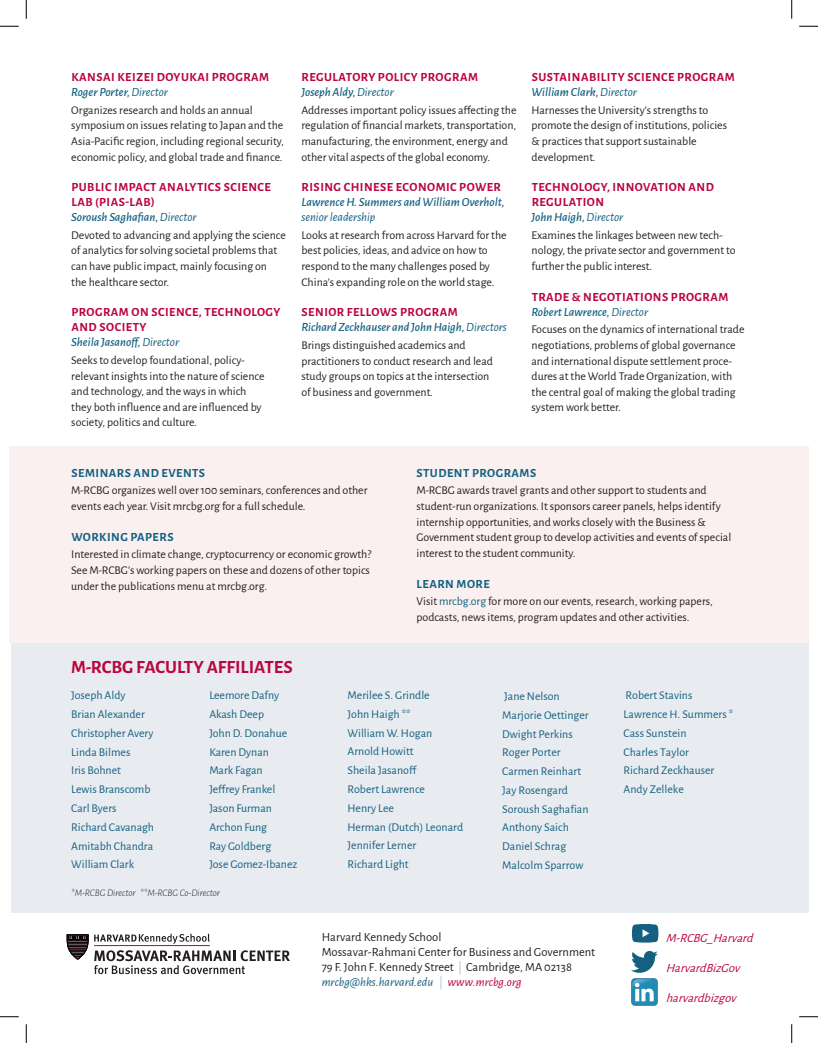
<style>
.page{position:relative;width:818px;height:1043px;background:#fff}
.page>*{position:absolute;margin:0;border:0;box-sizing:border-box;transform-origin:0 0}
.t1{font:700 18.75px "Alegreya Sans";color:#ba053d}
.t2{font:700 12.5px/15px "Alegreya Sans";letter-spacing:.04em;color:#ba053d}
.t3{font:12.5px/15px "Alegreya Sans";color:#231f20}
.t4{font:italic 500 12.5px/15px "Alegreya Sans";color:#136081}
.t5{font:700 12.5px "Alegreya Sans";letter-spacing:.04em;color:#136081}
.t6{font:italic 12.5px "Alegreya Sans";color:#ba053d}
.t7{font:italic 12.5px "Alegreya Sans";color:#136081}
.t8{font:11.88px/15.6px "Alegreya Sans";color:#231f20}
.t9{font:11.88px/18.8px "Alegreya Sans";color:#136081}
.t10{font:italic 300 10px "Alegreya Sans";color:#231f20}
.s1{font-weight:500;font-style:italic;color:#136081}
.s2{font-weight:400;font-style:italic;color:#136081}
.s3{font-weight:700;font-style:normal;color:#ba053d}
.s4{font-weight:400}
.s5{color:#136081}
.s6{color:#b0bccc}
.s7{font-style:italic;color:#136081}
.s8{font-style:italic;color:#ba053d}
</style>
<div class="page">
<div style="left:11px;top:642px;width:797px;height:270px;background:#e8ebef"></div>
<div style="left:9px;top:446px;width:799px;height:196px;background:#faf0ef"></div>
<svg style="left:67px;top:933px;width:223px;height:41px"></svg>
<svg style="left:632px;top:924px;width:26px;height:18px"></svg>
<svg style="left:631px;top:950px;width:26px;height:22px"></svg>
<svg style="left:0;top:25px;width:19px;height:2px"></svg>
<svg style="left:799px;top:25px;width:19px;height:2px"></svg>
<svg style="left:0;top:1016px;width:19px;height:1px"></svg>
<svg style="left:799px;top:1016px;width:19px;height:1px"></svg>
<svg style="left:25px;top:0;width:2px;height:19px"></svg>
<svg style="left:25px;top:1024px;width:2px;height:18px"></svg>
<svg style="left:791px;top:0;width:1px;height:19px"></svg>
<svg style="left:791px;top:1024px;width:1px;height:18px"></svg>
<img style="left:631px;top:978px;width:27px;height:28px">
<p class="t2" style="left:71px;top:69px;width:199px">KANSAI KEIZEI DOYUKAI PROGRAM<br><span class="s1">Roger Porter,</span> <span class="s2">Director</span></p>
<p class="t8" style="left:71px;top:101px;width:214px">Organizes research and holds an annual symposium on issues relating to Japan and the Asia-Pacific region, including regional security, economic policy, and global trade and finance.</p>
<p class="t2" style="left:71px;top:179px;width:201px">PUBLIC IMPACT ANALYTICS SCIENCE<br>LAB (PIAS-LAB)<br><span class="s1">Soroush Saghafian,</span> <span class="s2">Director</span></p>
<p class="t8" style="left:71px;top:226px;width:216px">Devoted to advancing and applying the science of analytics for solving societal problems that can have public impact, mainly focusing on<br>the healthcare sector.</p>
<p class="t2" style="left:71px;top:304px;width:211px">PROGRAM ON SCIENCE, TECHNOLOGY<br>AND SOCIETY<br><span class="s1">Sheila Jasanoff,</span> <span class="s2">Director</span></p>
<p class="t8" style="left:71px;top:351px;width:195px">Seeks to develop foundational, policy&shy;relevant insights into the nature of science and technology, and the ways in which they both influence and are influenced by society, politics and culture.</p>
<p class="t2" style="left:301px;top:69px;width:178px">REGULATORY POLICY PROGRAM<br><span class="s1">Joseph Aldy,</span> <span class="s2">Director</span></p>
<p class="t8" style="left:301px;top:101px;width:217px">Addresses important policy issues affecting the regulation of financial markets, transportation, manufacturing, the environment, energy and other vital aspects of the global economy.</p>
<p class="t2" style="left:301px;top:179px;width:201px">RISING CHINESE ECONOMIC POWER</p>
<p class="t4" style="left:301px;top:194px;width:205px">Lawrence H. Summers and William Overholt,</p>
<p class="t7" style="left:301px;top:209px;width:75px">senior leadership</p>
<p class="t8" style="left:301px;top:226px;width:207px">Looks at research from across Harvard for the best policies, ideas, and advice on how to respond to the many challenges posed by China’s expanding role on the world stage.</p>
<p class="t4" style="left:301px;top:304px;width:207px"><span class="s3">SENIOR FELLOWS PROGRAM<br></span>Richard Zeckhauser and John Haigh, <span class="s4">Directors</span></p>
<p class="t8" style="left:301px;top:336px;width:193px">Brings distinguished academics and practitioners to conduct research and lead study groups on topics at the intersection of business and government.</p>
<p class="t2" style="left:531px;top:69px;width:205px">SUSTAINABILITY SCIENCE PROGRAM<br><span class="s1">William Clark,</span> <span class="s2">Director</span></p>
<p class="t8" style="left:531px;top:101px;width:197px">Harnesses the University’s strengths to promote the design of institutions, policies &amp; practices that support sustainable development.</p>
<p class="t2" style="left:531px;top:179px;width:184px">TECHNOLOGY, INNOVATION AND<br>REGULATION<br><span class="s1">John Haigh,</span> <span class="s2">Director</span></p>
<p class="t8" style="left:531px;top:226px;width:205px">Examines the linkages between new tech&shy;nology, the private sector and government to further the public interest.</p>
<p class="t2" style="left:531px;top:288px;width:198px">TRADE &amp; NEGOTIATIONS PROGRAM<br><span class="s1">Robert Lawrence,</span> <span class="s2">Director</span></p>
<p class="t8" style="left:531px;top:321px;width:214px">Focuses on the dynamics of international trade negotiations, problems of global governance and international dispute settlement proce&shy;dures at the World Trade Organization, with the central goal of making the global trading system work better.</p>
<p class="t5" style="left:71px;top:464px;width:135px">SEMINARS AND EVENTS</p>
<p class="t8" style="left:71px;top:482px;width:298px">M-RCBG organizes well over 100 seminars, conferences and other events each year. Visit mrcbg.org for a full schedule.</p>
<p class="t5" style="left:71px;top:527px;width:104px">WORKING PAPERS</p>
<p class="t8" style="left:71px;top:546px;width:301px;text-align:justify">Interested in climate change, cryptocurrency or economic growth?<br>See M-RCBG’s working papers on these and dozens of other topics under the publications menu at mrcbg.org.</p>
<p class="t5" style="left:416px;top:464px;width:121px">STUDENT PROGRAMS</p>
<p class="t8" style="left:416px;top:482px;width:316px">M-RCBG awards travel grants and other support to students and student-run organizations. It sponsors career panels, helps identify internship opportunities, and works closely with the Business &amp; Government student group to develop activities and events of special interest to the student community.</p>
<p class="t5" style="left:416px;top:574px;width:75px">LEARN MORE</p>
<p class="t8" style="left:416px;top:593px;width:298px">Visit <span class="s5">mrcbg.org</span> for more on our events, research, working papers, podcasts, news items, program updates and other activities.</p>
<h1 class="t1" style="left:71px;top:653px;width:223px">M-RCBG FACULTY AFFILIATES</h1>
<p class="t9" style="left:71px;top:685px;width:84px">Joseph Aldy<br>Brian Alexander<br>Christopher Avery<br>Linda Bilmes<br>Iris Bohnet<br>Lewis Branscomb<br>Carl Byers<br>Richard Cavanagh<br>Amitabh Chandra<br>William Clark</p>
<p class="t9" style="left:209px;top:685px;width:89px">Leemore Dafny<br>Akash Deep<br>John D. Donahue<br>Karen Dynan<br>Mark Fagan<br>Jeffrey Frankel<br>Jason Furman<br>Archon Fung<br>Ray Goldberg<br>Jose Gomez-Ibanez</p>
<p class="t9" style="left:347px;top:685px;width:117px">Merilee S. Grindle<br>John Haigh **<br>William W. Hogan<br>Arnold Howitt<br>Sheila Jasanoff<br>Robert Lawrence<br>Henry Lee<br>Herman (Dutch) Leonard<br>Jennifer Lerner<br>Richard Light</p>
<p class="t9" style="left:502px;top:686px;width:88px">Jane Nelson<br>Marjorie Oettinger<br>Dwight Perkins<br>Roger Porter<br>Carmen Reinhart<br>Jay Rosengard<br>Soroush Saghafian<br>Anthony Saich<br>Daniel Schrag<br>Malcolm Sparrow</p>
<p class="t9" style="left:623px;top:685px;width:111px">Robert Stavins<br>Lawrence H. Summers *<br>Cass Sunstein<br>Charles Taylor<br>Richard Zeckhauser<br>Andy Zelleke</p>
<p class="t10" style="left:71px;top:886px;width:150px">*M-RCBG Director **M-RCBG Co-Director</p>
<p class="t3" style="left:321px;top:928px;width:275px">Harvard Kennedy School<br>Mossavar-Rahmani Center for Business and Government 79 F. John F. Kennedy Street <span class="s6">|</span> Cambridge, MA 02138 <span class="s7">mrcbg@hks.harvard.edu</span> <span class="s6">|</span> <span class="s8">www.mrcbg.org</span></p>
<p class="t6" style="left:665px;top:929px;width:93px">M-RCBG_Harvard</p>
<p class="t6" style="left:665px;top:959px;width:80px">HarvardBizGov</p>
<p class="t6" style="left:665px;top:989px;width:76px">harvardbizgov</p>
</div>
